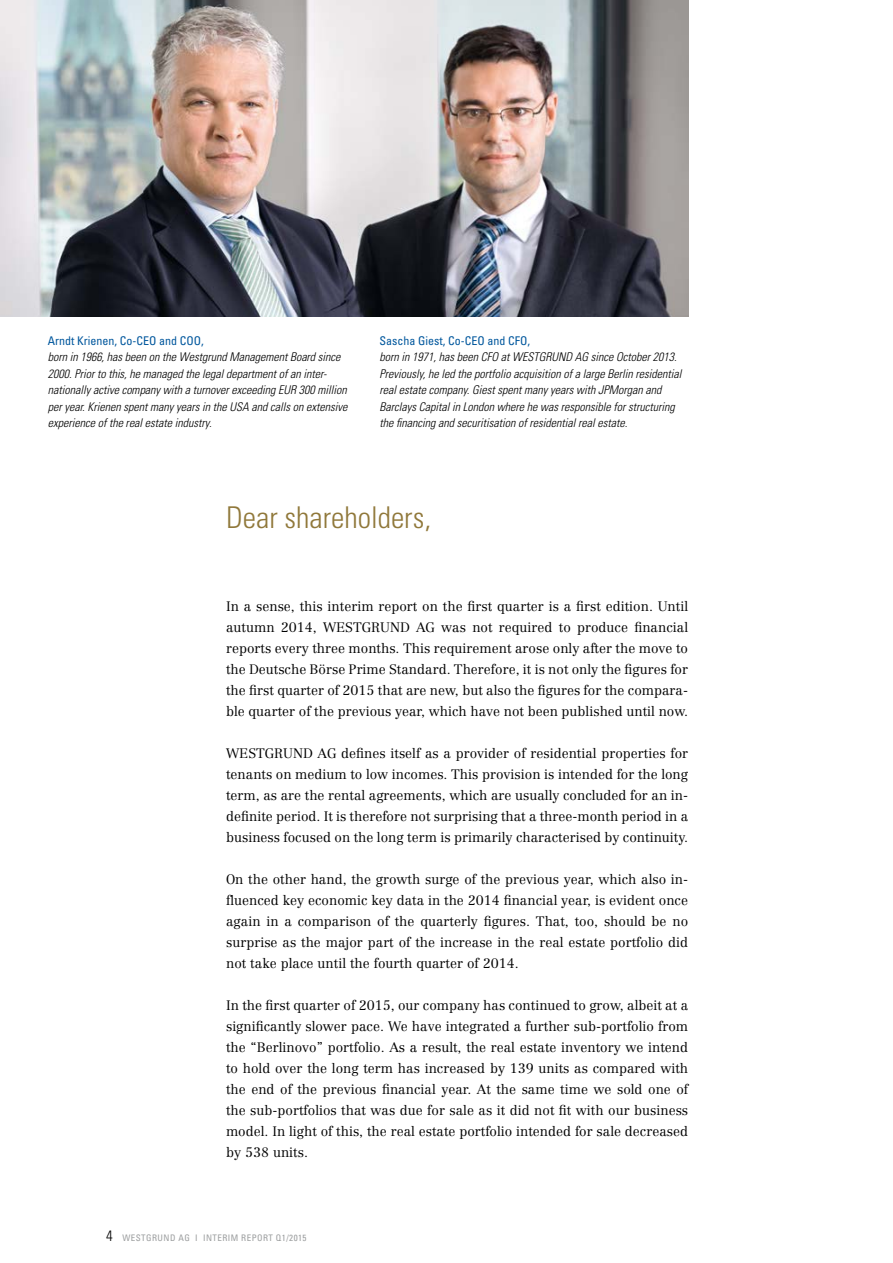
<style>
.page{position:relative;width:893px;height:1263px;background:#fff}
.page>*{position:absolute;margin:0;border:0;box-sizing:border-box;transform-origin:0 0}
.t1{font:300 condensed 30px "Univers LT Std";color:#90783a}
.t2{font:300 13.5px/21px "Centennial";color:#000;text-align:justify}
.t3{font:italic 300 condensed 12px/16.5px "Univers LT Std";color:#000}
.t4{font:condensed 12px "Univers LT Std";color:#00579d}
.t5{font:condensed 9px "Univers LT Std";letter-spacing:.05em;color:#9c9e9f}
.s1{font-weight:300;font-size:15px;color:#000}
</style>
<div class="page">
<img style="left:0;top:0;width:688px;height:317px">
<p class="t4" style="left:48px;top:333px;width:157px">Arndt Krienen, Co-CEO and COO,</p>
<p class="t3" style="left:48px;top:349px;width:301px">born in 1966, has been on the Westgrund Management Board since 2000. Prior to this, he managed the legal department of an inter&shy;nationally active company with a turnover exceeding EUR 300 million per year. Krienen spent many years in the USA and calls on extensive experience of the real estate industry.</p>
<p class="t4" style="left:379px;top:333px;width:152px">Sascha Giest, Co-CEO and CFO,</p>
<p class="t3" style="left:379px;top:349px;width:303px">born in 1971, has been CFO at WESTGRUND AG since October 2013.<br>Previously, he led the portfolio acquisition of a large Berlin residential real estate company. Giest spent many years with JPMorgan and Barclays Capital in London where he was responsible for structuring the financing and securitisation of residential real estate.</p>
<h1 class="t1" style="left:226px;top:499px;width:206px">Dear shareholders,</h1>
<p class="t2" style="left:226px;top:595px;width:464px">In a sense, this interim report on the first quarter is a first edition. Until autumn 2014, WESTGRUND AG was not required to produce financial reports every three months. This requirement arose only after the move to the Deutsche Börse Prime Standard. Therefore, it is not only the figures for the first quarter of 2015 that are new, but also the figures for the compara&shy;ble quarter of the previous year, which have not been published until now.</p>
<p class="t2" style="left:226px;top:742px;width:464px">WESTGRUND AG defines itself as a provider of residential properties for tenants on medium to low incomes. This provision is intended for the long term, as are the rental agreements, which are usually concluded for an in&shy;definite period. It is therefore not surprising that a three-month period in a business focused on the long term is primarily characterised by continuity.</p>
<p class="t2" style="left:226px;top:868px;width:464px">On the other hand, the growth surge of the previous year, which also in&shy;fluenced key economic key data in the 2014 financial year, is evident once again in a comparison of the quarterly figures. That, too, should be no surprise as the major part of the increase in the real estate portfolio did not take place until the fourth quarter of 2014.</p>
<p class="t2" style="left:226px;top:994px;width:464px">In the first quarter of 2015, our company has continued to grow, albeit at a significantly slower pace. We have integrated a further sub-portfolio from the “Berlinovo” portfolio. As a result, the real estate inventory we intend to hold over the long term has increased by 139 units as compared with the end of the previous financial year. At the same time we sold one of the sub-portfolios that was due for sale as it did not fit with our business model. In light of this, the real estate portfolio intended for sale decreased by 538 units.</p>
<p class="t5" style="left:106px;top:1232px;width:202px"><span class="s1">4</span> WESTGRUND AG I INTERIM REPORT Q1/2015</p>
</div>
